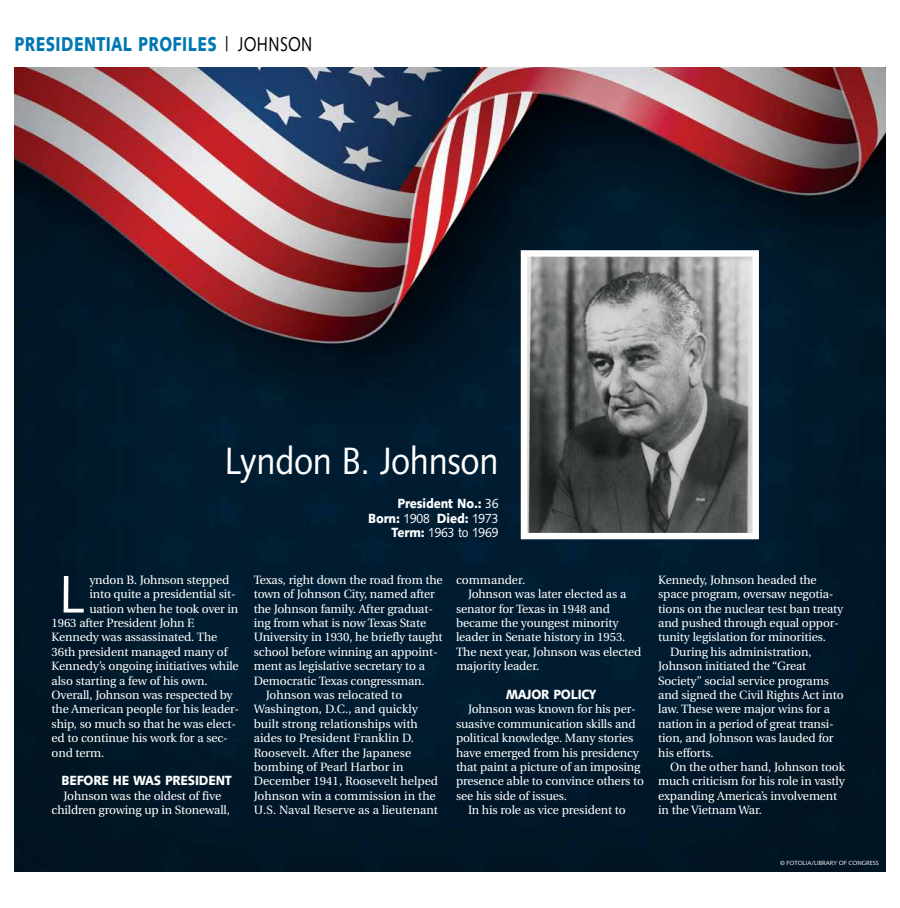
<style>
.page{position:relative;width:900px;height:908px;background:#fff}
.page>*{position:absolute;margin:0;border:0;box-sizing:border-box;transform-origin:0 0}
.t1{font:52.8px "Syntax";color:#fff}
.t2{font:38px "Syntax";letter-spacing:-.01em;color:#fff;scale:.91 1}
.t3{font:900 20px "Syntax";letter-spacing:.025em;color:#0077b1;scale:.77 1}
.t4{font:900 13.3px/14.4px "Syntax";letter-spacing:-.02em;color:#fff;text-align:right;scale:.91 1}
.t5{font:12px/14.4px "Utopia";letter-spacing:-.01em;color:#fff;text-align:center}
.t6{font:6px "Syntax";color:#fff}
.s1{font-weight:400;color:#000}
.s2{font-weight:400}
</style>
<div class="page">
<img style="left:14px;top:68px;width:872px;height:802px">
<img style="left:528px;top:257px;width:224px;height:275px">
<div style="left:521px;top:250px;width:238px;height:289px;border:6px solid #fff"></div>
<h3 class="t3" style="left:14px;top:32px;width:389px">PRESIDENTIAL PROFILES <span class="s1">| JOHNSON</span></h3>
<h2 class="t2" style="left:225px;top:438px;width:302px">Lyndon B. Johnson</h2>
<p class="t4" style="left:368px;top:496px;width:145px">President No.: <span class="s2">36<br></span>Born: <span class="s2">1908</span> Died: <span class="s2">1973<br></span>Term: <span class="s2">1963 to 1969</span></p>
<h1 class="t1" style="left:59px;top:563px;width:28px">L</h1>
<p class="t5" style="left:89px;top:572px;width:142px">yndon B. Johnson stepped</p>
<p class="t5" style="left:89px;top:587px;width:148px">into quite a presidential sit-</p>
<p class="t5" style="left:89px;top:601px;width:151px">uation when he took over in</p>
<p class="t5" style="left:52px;top:615px;width:145px">1963 after President John F.</p>
<p class="t5" style="left:52px;top:630px;width:167px">Kennedy was assassinated. The</p>
<p class="t5" style="left:52px;top:644px;width:177px">36th president managed many of</p>
<p class="t5" style="left:52px;top:659px;width:189px">Kennedy’s ongoing initiatives while</p>
<p class="t5" style="left:52px;top:673px;width:157px">also starting a few of his own.</p>
<p class="t5" style="left:52px;top:687px;width:183px">Overall, Johnson was respected by</p>
<p class="t5" style="left:52px;top:702px;width:189px">the American people for his leader-</p>
<p class="t5" style="left:52px;top:716px;width:186px">ship, so much so that he was elect-</p>
<p class="t5" style="left:52px;top:731px;width:178px">ed to continue his work for a sec-</p>
<p class="t5" style="left:52px;top:745px;width:54px">ond term.</p>
<p class="t4" style="left:62px;top:773px;width:188px">BEFORE HE WAS PRESIDENT</p>
<p class="t5" style="left:52px;top:788px;width:180px">Johnson was the oldest of five children growing up in Stonewall,</p>
<p class="t5" style="left:254px;top:572px;width:191px">Texas, right down the road from the</p>
<p class="t5" style="left:254px;top:587px;width:183px">town of Johnson City, named after</p>
<p class="t5" style="left:254px;top:601px;width:181px">the Johnson family. After graduat-</p>
<p class="t5" style="left:254px;top:615px;width:174px">ing from what is now Texas State</p>
<p class="t5" style="left:254px;top:630px;width:190px">University in 1930, he briefly taught</p>
<p class="t5" style="left:254px;top:644px;width:185px">school before winning an appoint-</p>
<p class="t5" style="left:254px;top:659px;width:173px">ment as legislative secretary to a</p>
<p class="t5" style="left:254px;top:673px;width:172px">Democratic Texas congressman.</p>
<p class="t5" style="left:266px;top:687px;width:138px">Johnson was relocated to</p>
<p class="t5" style="left:254px;top:702px;width:166px">Washington, D.C., and quickly</p>
<p class="t5" style="left:254px;top:716px;width:166px">built strong relationships with</p>
<p class="t5" style="left:254px;top:731px;width:162px">aides to President Franklin D.</p>
<p class="t5" style="left:254px;top:745px;width:159px">Roosevelt. After the Japanese</p>
<p class="t5" style="left:254px;top:759px;width:151px">bombing of Pearl Harbor in</p>
<p class="t5" style="left:254px;top:774px;width:186px">December 1941, Roosevelt helped</p>
<p class="t5" style="left:254px;top:788px;width:184px">Johnson win a commission in the</p>
<p class="t5" style="left:254px;top:803px;width:186px">U.S. Naval Reserve as a lieutenant</p>
<p class="t5" style="left:456px;top:572px;width:71px">commander.</p>
<p class="t5" style="left:468px;top:587px;width:160px">Johnson was later elected as a</p>
<p class="t5" style="left:456px;top:601px;width:155px">senator for Texas in 1948 and</p>
<p class="t5" style="left:456px;top:615px;width:164px">became the youngest minority</p>
<p class="t5" style="left:456px;top:630px;width:171px">leader in Senate history in 1953.</p>
<p class="t5" style="left:456px;top:644px;width:187px">The next year, Johnson was elected</p>
<p class="t5" style="left:456px;top:659px;width:85px">majority leader.</p>
<p class="t4" style="left:506px;top:687px;width:101px">MAJOR POLICY</p>
<p class="t5" style="left:468px;top:702px;width:169px">Johnson was known for his per-</p>
<p class="t5" style="left:456px;top:716px;width:181px">suasive communication skills and</p>
<p class="t5" style="left:456px;top:731px;width:179px">political knowledge. Many stories</p>
<p class="t5" style="left:456px;top:745px;width:184px">have emerged from his presidency</p>
<p class="t5" style="left:456px;top:759px;width:186px">that paint a picture of an imposing</p>
<p class="t5" style="left:456px;top:774px;width:190px">presence able to convince others to</p>
<p class="t5" style="left:456px;top:788px;width:112px">see his side of issues.</p>
<p class="t5" style="left:468px;top:803px;width:159px">In his role as vice president to</p>
<p class="t5" style="left:658px;top:572px;width:160px">Kennedy, Johnson headed the</p>
<p class="t5" style="left:658px;top:587px;width:177px">space program, oversaw negotia-</p>
<p class="t5" style="left:658px;top:601px;width:187px">tions on the nuclear test ban treaty</p>
<p class="t5" style="left:658px;top:615px;width:182px">and pushed through equal oppor-</p>
<p class="t5" style="left:658px;top:630px;width:169px">tunity legislation for minorities.</p>
<p class="t5" style="left:670px;top:644px;width:143px">During his administration,</p>
<p class="t5" style="left:658px;top:659px;width:150px">Johnson initiated the “Great</p>
<p class="t5" style="left:658px;top:673px;width:172px">Society” social service programs</p>
<p class="t5" style="left:658px;top:687px;width:187px">and signed the Civil Rights Act into</p>
<p class="t5" style="left:658px;top:702px;width:173px">law. These were major wins for a</p>
<p class="t5" style="left:658px;top:716px;width:177px">nation in a period of great transi-</p>
<p class="t5" style="left:658px;top:731px;width:177px">tion, and Johnson was lauded for</p>
<p class="t5" style="left:658px;top:745px;width:57px">his efforts.</p>
<p class="t5" style="left:670px;top:759px;width:176px">On the other hand, Johnson took</p>
<p class="t5" style="left:658px;top:774px;width:188px">much criticism for his role in vastly</p>
<p class="t5" style="left:658px;top:788px;width:181px">expanding America’s involvement</p>
<p class="t5" style="left:658px;top:803px;width:105px">in the Vietnam War.</p>
<p class="t6" style="left:780px;top:859px;width:100px">© FOTOLIA/LIBRARY OF CONGRESS</p>
</div>
